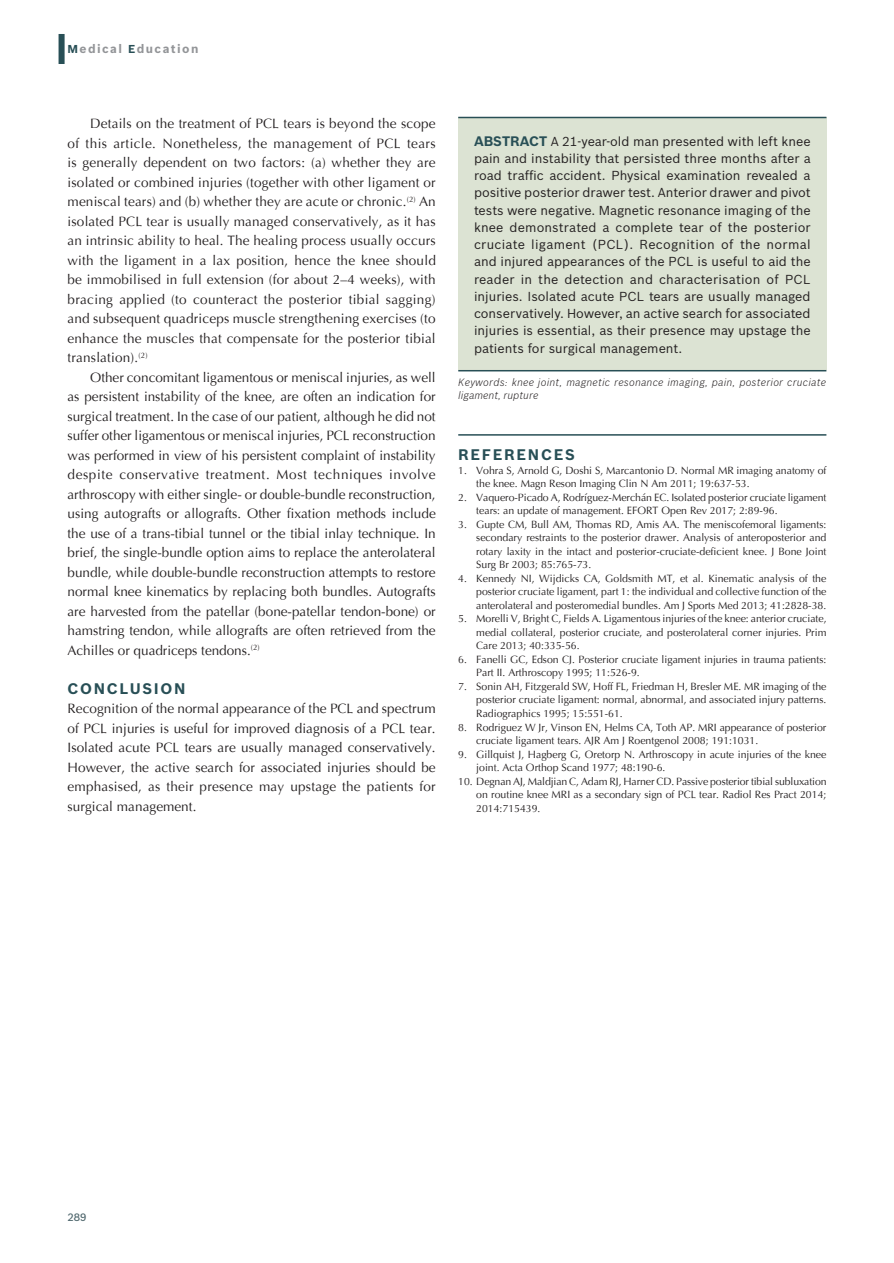
<style>
.page{position:relative;width:894px;height:1263px;background:#fff}
.page>*{position:absolute;margin:0;border:0;box-sizing:border-box;transform-origin:0 0}
.REFH{font:700 15px "Bosch Sans";letter-spacing:.11em;color:#284f56}
.TX{font:13.5px/19.5px "Optima";letter-spacing:.005em;color:#231f20;text-align:justify}
.TXFL{font:13.5px/19.5px "Optima";letter-spacing:.015em;color:#231f20;text-align:justify}
.ABSF{font:12.75px/17.2px "Bosch Sans";color:#231f20;text-align:justify}
.t1{font:700 12px "Bosch Sans";letter-spacing:.12em;color:#939598}
.REF{font:10.5px/13.5px "Optima";color:#231f20}
.KWD{font:italic 300 10.5px/12.6px "Bosch Sans";letter-spacing:.02em;color:#231f20}
.t2{font:500 10.5px "Bosch Sans";color:#4f676d}
.s1{font-size:11.25px;color:#284f56}
.s2{font-weight:700;font-size:13.5px;color:#284f56}
</style>
<div class="page">
<div style="left:58px;top:34px;width:7px;height:30px;background:#284f56"></div>
<hr style="left:458px;top:434px;width:368px;height:1px;background:#284f56">
<div style="left:458px;top:118px;width:368px;height:252px;background:#dce3d3"></div>
<hr style="left:458px;top:117px;width:368px;height:1px;background:#284f56">
<hr style="left:458px;top:370px;width:368px;height:1px;background:#284f56">
<p class="t1" style="left:68px;top:42px;width:132px"><span class="s1">M</span>edical <span class="s1">E</span>ducation</p>
<p class="TX" style="left:68px;top:114px;width:369px;text-indent:22px">Details on the treatment of PCL tears is beyond the scope of this article. Nonetheless, the management of PCL tears is generally dependent on two factors: (a) whether they are isolated or combined injuries (together with other ligament or meniscal tears) and (b) whether they are acute or chronic.<sup>(2)</sup> An isolated PCL tear is usually managed conservatively, as it has an intrinsic ability to heal. The healing process usually occurs with the ligament in a lax position, hence the knee should be immobilised in full extension (for about 2–4 weeks), with bracing applied (to counteract the posterior tibial sagging) and subsequent quadriceps muscle strengthening exercises (to enhance the muscles that compensate for the posterior tibial translation).<sup>(2)</sup></p>
<p class="TX" style="left:68px;top:367px;width:369px;text-indent:22px">Other concomitant ligamentous or meniscal injuries, as well as persistent instability of the knee, are often an indication for surgical treatment. In the case of our patient, although he did not suffer other ligamentous or meniscal injuries, PCL reconstruction was performed in view of his persistent complaint of instability despite conservative treatment. Most techniques involve arthroscopy with either single- or double-bundle reconstruction, using autografts or allografts. Other fixation methods include the use of a trans-tibial tunnel or the tibial inlay technique. In brief, the single-bundle option aims to replace the anterolateral bundle, while double-bundle reconstruction attempts to restore normal knee kinematics by replacing both bundles. Autografts are harvested from the patellar (bone-patellar tendon-bone) or hamstring tendon, while allografts are often retrieved from the Achilles or quadriceps tendons.<sup>(2)</sup></p>
<h1 class="REFH" style="left:68px;top:679px;width:119px">CONCLUSION</h1>
<p class="TXFL" style="left:68px;top:699px;width:369px">Recognition of the normal appearance of the PCL and spectrum of PCL injuries is useful for improved diagnosis of a PCL tear.<br>Isolated acute PCL tears are usually managed conservatively.<br>However, the active search for associated injuries should be emphasised, as their presence may upstage the patients for surgical management.</p>
<p class="ABSF" style="left:474px;top:132px;width:338px"><span class="s2">ABSTRACT</span> A 21-year-old man presented with left knee pain and instability that persisted three months after a road traffic accident. Physical examination revealed a positive posterior drawer test. Anterior drawer and pivot tests were negative. Magnetic resonance imaging of the knee demonstrated a complete tear of the posterior cruciate ligament (PCL). Recognition of the normal and injured appearances of the PCL is useful to aid the reader in the detection and characterisation of PCL injuries. Isolated acute PCL tears are usually managed conservatively. However, an active search for associated injuries is essential, as their presence may upstage the patients for surgical management.</p>
<p class="KWD" style="left:458px;top:376px;width:369px">Keywords: knee joint, magnetic resonance imaging, pain, posterior cruciate ligament, rupture</p>
<p class="REFH" style="left:458px;top:445px;width:118px">REFERENCES</p>
<p class="REF" style="left:476px;top:464px;width:351px;text-indent:-18px">1. Vohra S, Arnold G, Doshi S, Marcantonio D. Normal MR imaging anatomy of the knee. Magn Reson Imaging Clin N Am 2011; 19:637-53.</p>
<p class="REF" style="left:476px;top:491px;width:351px;text-indent:-18px">2. Vaquero-Picado A, Rodríguez-Merchán EC. Isolated posterior cruciate ligament tears: an update of management. EFORT Open Rev 2017; 2:89-96.</p>
<p class="REF" style="left:476px;top:518px;width:351px;text-align:justify;text-indent:-18px">3. Gupte CM, Bull AM, Thomas RD, Amis AA. The meniscofemoral ligaments: secondary restraints to the posterior drawer. Analysis of anteroposterior and rotary laxity in the intact and posterior-cruciate-deficient knee. J Bone Joint Surg Br 2003; 85:765-73.</p>
<p class="REF" style="left:476px;top:572px;width:351px;text-align:justify;text-indent:-18px">4. Kennedy NI, Wijdicks CA, Goldsmith MT, et al. Kinematic analysis of the posterior cruciate ligament, part 1: the individual and collective function of the anterolateral and posteromedial bundles. Am J Sports Med 2013; 41:2828-38.</p>
<p class="REF" style="left:476px;top:612px;width:351px;text-align:justify;text-indent:-18px">5. Morelli V, Bright C, Fields A. Ligamentous injuries of the knee: anterior cruciate, medial collateral, posterior cruciate, and posterolateral corner injuries. Prim Care 2013; 40:335-56.</p>
<p class="REF" style="left:476px;top:653px;width:351px;text-indent:-18px">6. Fanelli GC, Edson CJ. Posterior cruciate ligament injuries in trauma patients:<br>Part II. Arthroscopy 1995; 11:526-9.</p>
<p class="REF" style="left:476px;top:680px;width:351px;text-align:justify;text-indent:-18px">7. Sonin AH, Fitzgerald SW, Hoff FL, Friedman H, Bresler ME. MR imaging of the posterior cruciate ligament: normal, abnormal, and associated injury patterns.<br>Radiographics 1995; 15:551-61.</p>
<p class="REF" style="left:476px;top:720px;width:351px;text-indent:-18px">8. Rodriguez W Jr, Vinson EN, Helms CA, Toth AP. MRI appearance of posterior cruciate ligament tears. AJR Am J Roentgenol 2008; 191:1031.</p>
<p class="REF" style="left:476px;top:747px;width:351px;text-indent:-18px">9. Gillquist J, Hagberg G, Oretorp N. Arthroscopy in acute injuries of the knee joint. Acta Orthop Scand 1977; 48:190-6.</p>
<p class="REF" style="left:476px;top:774px;width:351px;text-align:justify;text-indent:-18px">10. Degnan AJ, Maldjian C, Adam RJ, Harner CD. Passive posterior tibial subluxation on routine knee MRI as a secondary sign of PCL tear. Radiol Res Pract 2014; 2014:715439.</p>
<p class="t2" style="left:68px;top:1211px;width:20px">289</p>
</div>
